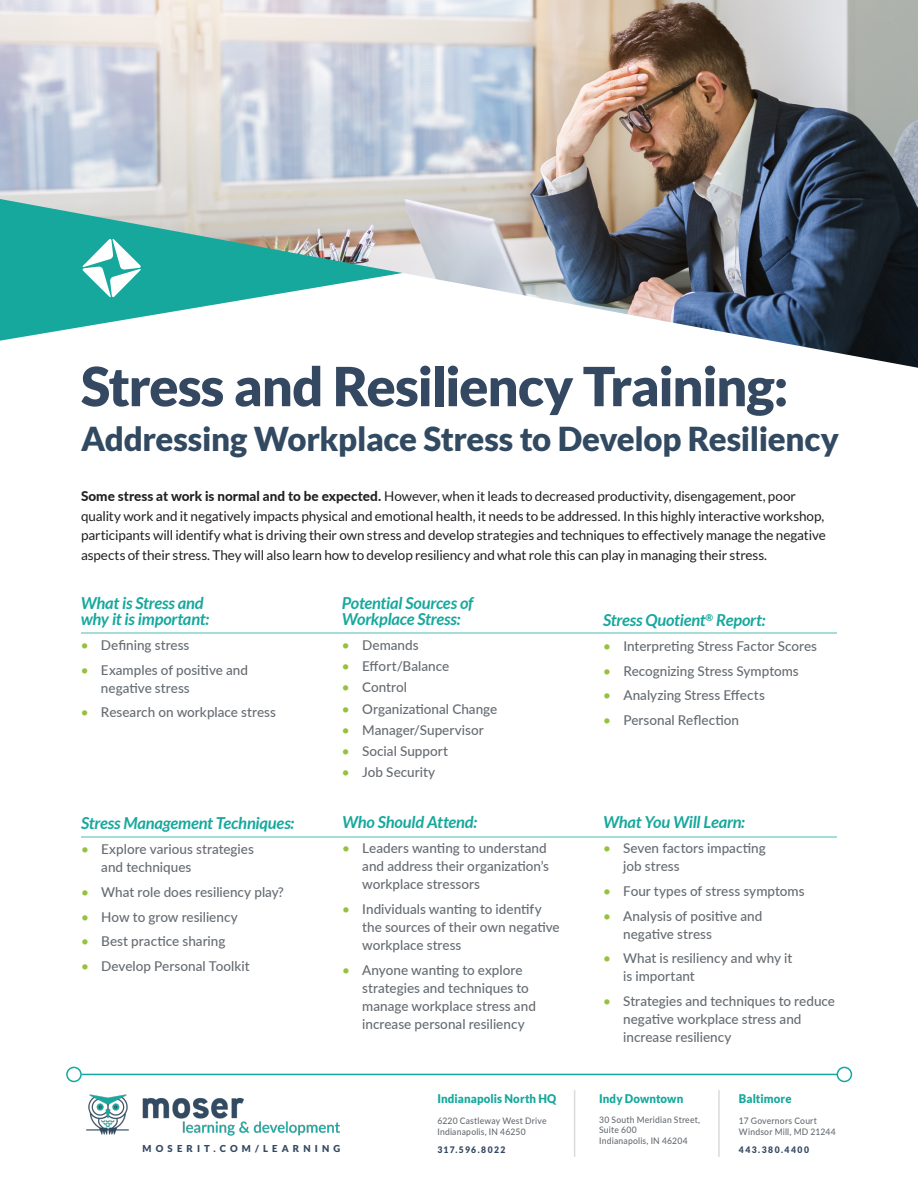
<style>
.page{position:relative;width:918px;height:1188px;background:#fff}
.page>*{position:absolute;margin:0;border:0;box-sizing:border-box;transform-origin:0 0}
.BODY_COPY{font:900 54px "Lato";letter-spacing:-.025em;color:#344961}
.BODY_COPY-2{font:900 33px "Lato";letter-spacing:-.01em;color:#324a61}
.Headline{font:italic 700 16.5px/16.5px "Lato";letter-spacing:-.015em;color:#16a89d}
.Bullet{font:500 13.5px/18px "Lato";color:#666c72}
.BODY_COPY-3{font:13.5px/19.5px "Lato";letter-spacing:-.01em;color:#231f20}
.t1{font:900 12px "Lato";letter-spacing:.01em;color:#16a89d;scale:.95 1}
.t2{font:900 9.6px "Lato";letter-spacing:.435em;color:#344961}
.t3{font:500 9px/10.5px "Lato";letter-spacing:.025em;color:#666c72;scale:.95 1}
.t4{font:900 9px "Lato";letter-spacing:.175em;color:#344961;scale:.95 1}
.t5{font:900 9px "Lato";letter-spacing:.155em;color:#344961;scale:.95 1}
.s1{font-weight:800}
.s2{color:#95c23c}
</style>
<div class="page">
<img style="left:0;top:0;width:918px;height:368px">
<hr style="left:574px;top:1090px;width:1px;height:67px;background:#d9dada">
<hr style="left:718px;top:1090px;width:2px;height:67px;background:#d9dada">
<img style="left:86px;top:1094px;width:254px;height:42px">
<hr style="left:82px;top:1074px;width:755px;height:1px;background:#16a89d">
<div style="left:66px;top:1067px;width:16px;height:15px;border:2px solid #16a89d;border-radius:50%"></div>
<div style="left:837px;top:1067px;width:15px;height:15px;border:2px solid #16a89d;border-radius:50%"></div>
<hr style="left:81px;top:632px;width:756px;height:2px;background:#16a89d">
<hr style="left:81px;top:836px;width:756px;height:2px;background:#16a89d">
<svg style="left:83px;top:239px;width:58px;height:58px"></svg>
<p class="BODY_COPY" style="left:81px;top:355px;width:709px">Stress and Resiliency Training:</p>
<p class="BODY_COPY-2" style="left:81px;top:420px;width:760px">Addressing Workplace Stress to Develop Resiliency</p>
<p class="BODY_COPY-3" style="left:81px;top:487px;width:746px"><span class="s1">Some stress at work is normal and to be expected.</span> However, when it leads to decreased productivity, disengagement, poor quality work and it negatively impacts physical and emotional health, it needs to be addressed. In this highly interactive workshop, participants will identify what is driving their own stress and develop strategies and techniques to effectively manage the negative aspects of their stress. They will also learn how to develop resiliency and what role this can play in managing their stress.</p>
<p class="Headline" style="left:81px;top:595px;width:130px">What is Stress and why it is important:</p>
<p class="Bullet" style="left:81px;top:635px;width:110px"><span class="s2">•</span> Defining stress</p>
<p class="Bullet" style="left:101px;top:660px;width:149px;text-indent:-20px"><span class="s2">•</span> Examples of positive and negative stress</p>
<p class="Bullet" style="left:81px;top:703px;width:197px"><span class="s2">•</span> Research on workplace stress</p>
<p class="Headline" style="left:81px;top:816px;width:215px">Stress Management Techniques:</p>
<p class="Bullet" style="left:101px;top:840px;width:154px;text-indent:-20px"><span class="s2">•</span> Explore various strategies and techniques</p>
<p class="Bullet" style="left:81px;top:883px;width:204px"><span class="s2">•</span> What role does resiliency play?</p>
<p class="Bullet" style="left:81px;top:907px;width:158px"><span class="s2">•</span> How to grow resiliency</p>
<p class="Bullet" style="left:81px;top:932px;width:146px"><span class="s2">•</span> Best practice sharing</p>
<p class="Bullet" style="left:81px;top:957px;width:170px"><span class="s2">•</span> Develop Personal Toolkit</p>
<p class="Headline" style="left:342px;top:595px;width:133px">Potential Sources of<br>Workplace Stress:</p>
<p class="Bullet" style="left:342px;top:635px;width:78px"><span class="s2">•</span> Demands</p>
<p class="Bullet" style="left:342px;top:657px;width:109px"><span class="s2">•</span> Effort/Balance</p>
<p class="Bullet" style="left:342px;top:678px;width:67px"><span class="s2">•</span> Control</p>
<p class="Bullet" style="left:342px;top:699px;width:157px"><span class="s2">•</span> Organizational Change</p>
<p class="Bullet" style="left:342px;top:720px;width:143px"><span class="s2">•</span> Manager/Supervisor</p>
<p class="Bullet" style="left:342px;top:742px;width:108px"><span class="s2">•</span> Social Support</p>
<p class="Bullet" style="left:342px;top:763px;width:95px"><span class="s2">•</span> Job Security</p>
<p class="Headline" style="left:342px;top:814px;width:137px">Who Should Attend:</p>
<p class="Bullet" style="left:362px;top:839px;width:188px;text-indent:-20px"><span class="s2">•</span> Leaders wanting to understand and address their organization’s workplace stressors</p>
<p class="Bullet" style="left:362px;top:899px;width:199px;text-indent:-20px"><span class="s2">•</span> Individuals wanting to identify the sources of their own negative workplace stress</p>
<p class="Bullet" style="left:362px;top:960px;width:175px;text-indent:-20px"><span class="s2">•</span> Anyone wanting to explore strategies and techniques to manage workplace stress and increase personal resiliency</p>
<p class="t1" style="left:437px;top:1092px;width:127px">Indianapolis North HQ</p>
<p class="t3" style="left:437px;top:1115px;width:117px">6220 Castleway West Drive<br>Indianapolis, IN 46250</p>
<p class="t2" style="left:143px;top:1143px;width:199px">MOSERIT.COM/LEARNING</p>
<p class="t5" style="left:437px;top:1144px;width:73px">317.596.8022</p>
<p class="Headline" style="left:603px;top:612px;width:164px">Stress Quotient<sup>®</sup> Report:</p>
<p class="Bullet" style="left:603px;top:637px;width:215px"><span class="s2">•</span> Interpreting Stress Factor Scores</p>
<p class="Bullet" style="left:603px;top:661px;width:197px"><span class="s2">•</span> Recognizing Stress Symptoms</p>
<p class="Bullet" style="left:603px;top:686px;width:163px"><span class="s2">•</span> Analyzing Stress Effects</p>
<p class="Bullet" style="left:603px;top:711px;width:138px"><span class="s2">•</span> Personal Reflection</p>
<p class="Headline" style="left:603px;top:814px;width:144px">What You Will Learn:</p>
<p class="Bullet" style="left:623px;top:839px;width:144px;text-indent:-20px"><span class="s2">•</span> Seven factors impacting job stress</p>
<p class="Bullet" style="left:603px;top:881px;width:203px"><span class="s2">•</span> Four types of stress symptoms</p>
<p class="Bullet" style="left:623px;top:906px;width:141px;text-indent:-20px"><span class="s2">•</span> Analysis of positive and negative stress</p>
<p class="Bullet" style="left:623px;top:949px;width:171px;text-indent:-20px"><span class="s2">•</span> What is resiliency and why it is important</p>
<p class="Bullet" style="left:623px;top:992px;width:213px;text-indent:-20px"><span class="s2">•</span> Strategies and techniques to reduce negative workplace stress and increase resiliency</p>
<p class="t1" style="left:599px;top:1092px;width:90px">Indy Downtown</p>
<p class="t3" style="left:599px;top:1114px;width:108px">30 South Meridian Street,<br>Suite 600<br>Indianapolis, IN 46204</p>
<p class="t1" style="left:739px;top:1092px;width:57px">Baltimore</p>
<p class="t3" style="left:739px;top:1115px;width:104px">17 Governors Court<br>Windsor Mill, MD 21244</p>
<p class="t4" style="left:739px;top:1144px;width:75px">443.380.4400</p>
</div>
